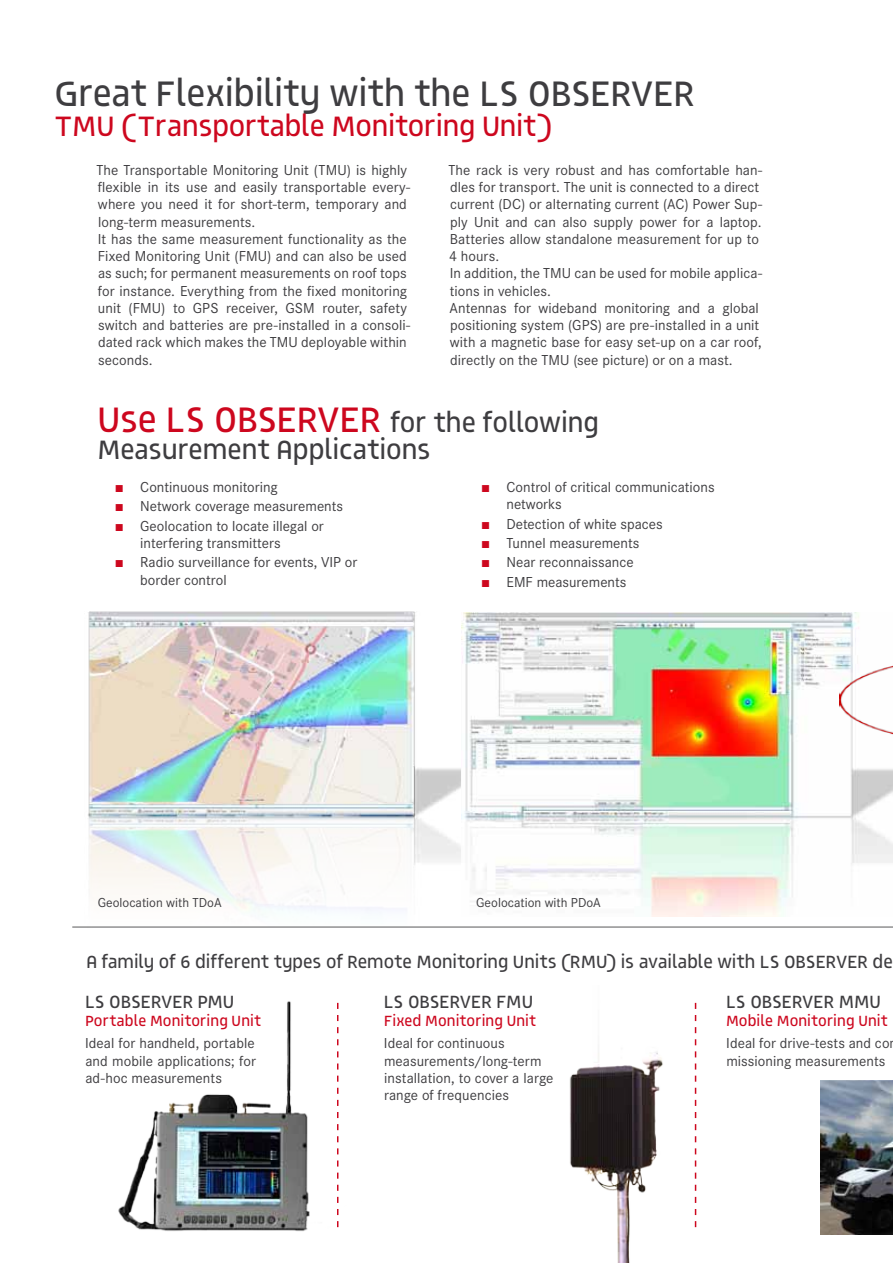
<style>
.page{position:relative;width:893px;height:1263px;background:#fff}
.page>*{position:absolute;margin:0;border:0;box-sizing:border-box;transform-origin:0 0}
.t1{font:36px "Generation Z Medium";letter-spacing:-.01em;color:#3e3d40}
.t2{font:28.5px "Generation Z Medium";letter-spacing:-.01em;color:#cd071e}
.t3{font:27px/27px "Generation Z Medium";letter-spacing:-.005em;color:#3e3d40}
.t4{font:18px "Generation Z Medium";letter-spacing:-.005em;color:#3e3d40}
.t5{font:15px/17.2px "Corporate S";letter-spacing:.005em;color:#3e3d40}
.t6{font:15px "Generation Z Medium";letter-spacing:.005em;color:#cd071e}
.t7{font:13.5px "Corporate S";color:#3e3d40}
.s1{font-size:36px;color:#cd071e}
.s2{font-family:"Arial";color:#cd071e}
</style>
<div class="page">
<hr style="left:72px;top:927px;width:821px;height:1px;background:#58585a">
<img style="left:85px;top:612px;width:408px;height:316px">
<svg style="left:695px;top:1003px;width:1px;height:224px"></svg>
<img style="left:118px;top:1001px;width:221px;height:230px">
<svg style="left:337px;top:1003px;width:1px;height:224px"></svg>
<img style="left:820px;top:1080px;width:73px;height:155px">
<img style="left:462px;top:613px;width:431px;height:304px">
<img style="left:840px;top:655px;width:53px;height:89px">
<img style="left:569px;top:1052px;width:94px;height:211px">
<h1 class="t1" style="left:54px;top:71px;width:642px">Great Flexibility with the LS OBSERVER</h1>
<h2 class="t2" style="left:54px;top:108px;width:500px">TMU (Transportable Monitoring Unit)</h2>
<p class="t5" style="left:96px;top:161px;width:315px">The Transportable Monitoring Unit (TMU) is highly flexible in its use and easily transportable every&shy;where you need it for short-term, temporary and long-term measurements.<br>It has the same measurement functionality as the Fixed Monitoring Unit (FMU) and can also be used as such; for permanent measurements on roof tops for instance. Everything from the fixed monitoring unit (FMU) to GPS receiver, GSM router, safety switch and batteries are pre-installed in a consoli&shy;dated rack which makes the TMU deployable within seconds.</p>
<p class="t5" style="left:448px;top:161px;width:315px">The rack is very robust and has comfortable han&shy;dles for transport. The unit is connected to a direct current (DC) or alternating current (AC) Power Sup&shy;ply Unit and can also supply power for a laptop.<br>Batteries allow standalone measurement for up to 4 hours.<br>In addition, the TMU can be used for mobile applica&shy;tions in vehicles.<br>Antennas for wideband monitoring and a global positioning system (GPS) are pre-installed in a unit with a magnetic base for easy set-up on a car roof, directly on the TMU (see picture) or on a mast.</p>
<h3 class="t3" style="left:97px;top:409px;width:503px"><span class="s1">Use LS OBSERVER</span> for the following<br>Measurement Applications</h3>
<p class="t5" style="left:115px;top:478px;width:165px"><span class="s2">■</span> Continuous monitoring</p>
<p class="t5" style="left:115px;top:498px;width:230px"><span class="s2">■</span> Network coverage measurements</p>
<p class="t5" style="left:140px;top:517px;width:185px;text-indent:-26px"><span class="s2">■</span> Geolocation to locate illegal or interfering transmitters</p>
<p class="t5" style="left:140px;top:554px;width:218px;text-indent:-26px"><span class="s2">■</span> Radio surveillance for events, VIP or border control</p>
<p class="t5" style="left:506px;top:478px;width:210px;text-indent:-26px"><span class="s2">■</span> Control of critical communications networks</p>
<p class="t5" style="left:481px;top:515px;width:183px"><span class="s2">■</span> Detection of white spaces</p>
<p class="t5" style="left:481px;top:534px;width:160px"><span class="s2">■</span> Tunnel measurements</p>
<p class="t5" style="left:481px;top:554px;width:154px"><span class="s2">■</span> Near reconnaissance</p>
<p class="t5" style="left:481px;top:573px;width:147px"><span class="s2">■</span> EMF measurements</p>
<p class="t7" style="left:98px;top:895px;width:125px">Geolocation with TDoA</p>
<p class="t7" style="left:476px;top:895px;width:126px">Geolocation with PDoA</p>
<p class="t4" style="left:86px;top:951px;width:808px">A family of 6 different types of Remote Monitoring Units (RMU) is available with LS OBSERVER de</p>
<p class="t4" style="left:85px;top:991px;width:151px">LS OBSERVER PMU</p>
<p class="t6" style="left:85px;top:1012px;width:177px">Portable Monitoring Unit</p>
<p class="t5" style="left:85px;top:1035px;width:172px;text-align:justify">Ideal for handheld, portable and mobile applications; for ad-hoc measurements</p>
<p class="t4" style="left:384px;top:991px;width:151px">LS OBSERVER FMU</p>
<p class="t6" style="left:384px;top:1012px;width:154px">Fixed Monitoring Unit</p>
<p class="t5" style="left:384px;top:1035px;width:171px">Ideal for continuous measurements/long-term installation, to cover a large range of frequencies</p>
<p class="t4" style="left:726px;top:991px;width:156px">LS OBSERVER MMU</p>
<p class="t6" style="left:726px;top:1012px;width:163px">Mobile Monitoring Unit</p>
<p class="t5" style="left:726px;top:1035px;width:165px">Ideal for drive-tests and co missioning measurements</p>
</div>
